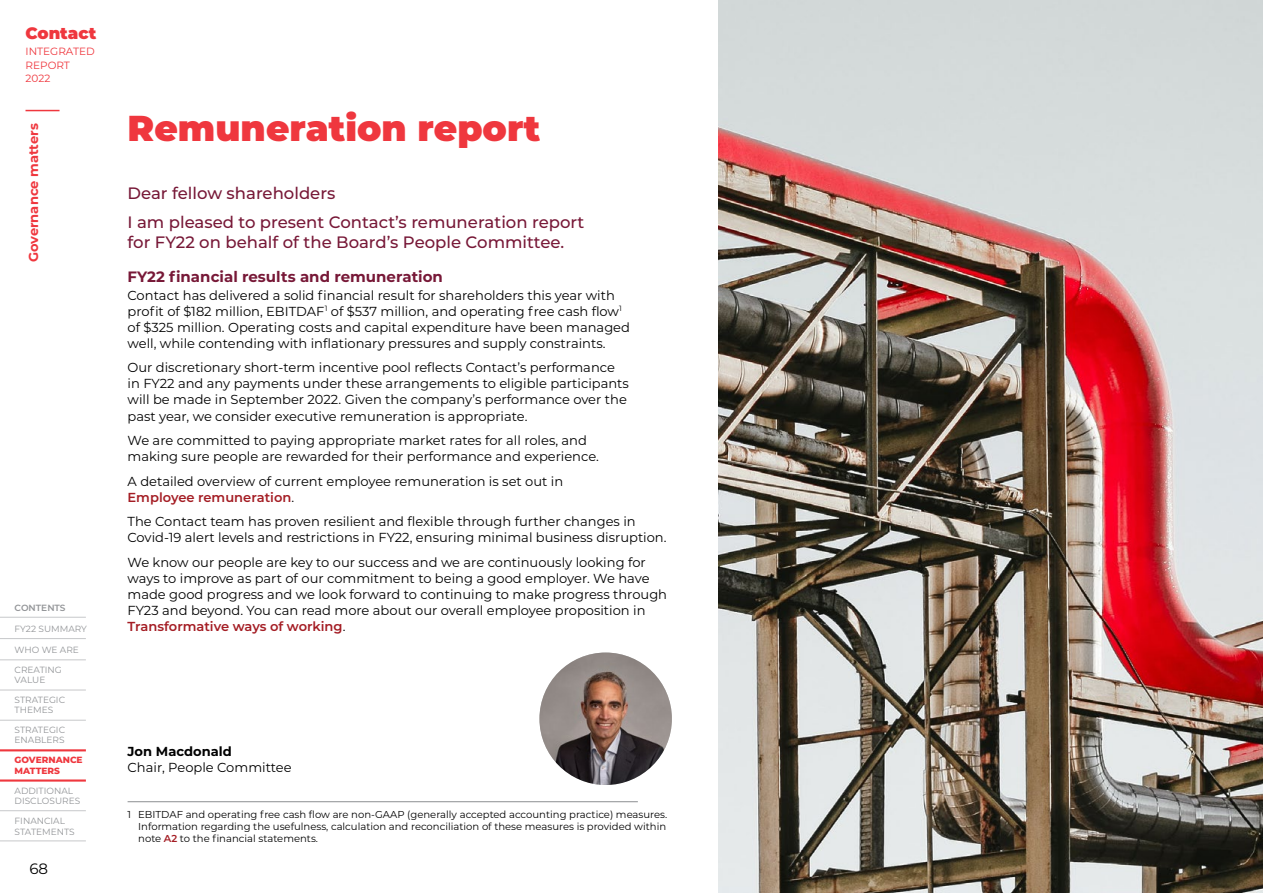
<style>
.page{position:relative;width:1263px;height:893px;background:#fff}
.page>*{position:absolute;margin:0;border:0;box-sizing:border-box;transform-origin:0 0}
.t1{font:900 36px "Montserrat";color:#ef373e}
.t2{font:500 16.5px/28.8px "Montserrat";color:#771837}
.t3{font:900 16.5px "Montserrat";color:#ef373e}
.t4{font:700 15px "Montserrat";color:#771837}
.t5{font:15px "Montserrat";color:#000}
.t6{font:13.05px/16px "Montserrat";color:#000}
.t7{font:700 13.05px "Montserrat";color:#ef373e}
.t8{font:700 13.05px "Montserrat";color:#000}
.t9{font:10.5px/13.5px "Montserrat";color:#ef373e}
.t10{font:10.05px/12px "Montserrat";color:#000;text-align:justify}
.t11{font:9px/10.5px "Montserrat";color:#939598}
.t12{font:800 9px/10.5px "Montserrat";color:#ef373e}
.t13{font:600 9px "Montserrat";color:#939598}
.s1{font-weight:600;color:#a41d24}
</style>
<div class="page">
<hr style="left:128px;top:801px;width:510px;height:1px;background:#939598">
<img style="left:539px;top:652px;width:133px;height:133px;border-radius:66px">
<img style="left:719px;top:0;width:544px;height:893px">
<hr style="left:26px;top:110px;width:34px;height:1px;background:#ef373e">
<hr style="left:0;top:617px;width:86px;height:1px;background:#c7c8ca">
<hr style="left:0;top:779px;width:86px;height:3px;background:#ef373e">
<hr style="left:0;top:810px;width:86px;height:1px;background:#c7c8ca">
<hr style="left:0;top:841px;width:86px;height:1px;background:#c7c8ca">
<hr style="left:0;top:749px;width:86px;height:2px;background:#ef373e">
<hr style="left:0;top:690px;width:86px;height:1px;background:#c7c8ca">
<hr style="left:0;top:660px;width:86px;height:1px;background:#c7c8ca">
<hr style="left:0;top:638px;width:86px;height:1px;background:#c7c8ca">
<hr style="left:0;top:720px;width:86px;height:1px;background:#c7c8ca">
<p class="t3" style="left:26px;top:21px;width:72px">Contact</p>
<p class="t9" style="left:26px;top:45px;width:71px">INTEGRATED<br>REPORT<br>2022</p>
<p class="t7" style="left:24px;top:262px;width:141px;rotate:-90deg">Governance matters</p>
<p class="t13" style="left:15px;top:601px;width:53px">CONTENTS</p>
<p class="t11" style="left:15px;top:623px;width:74px">FY22 SUMMARY</p>
<p class="t11" style="left:15px;top:644px;width:66px">WHO WE ARE</p>
<p class="t11" style="left:15px;top:664px;width:49px">CREATING<br>VALUE</p>
<p class="t11" style="left:15px;top:694px;width:52px">STRATEGIC<br>THEMES</p>
<p class="t11" style="left:15px;top:724px;width:52px">STRATEGIC<br>ENABLERS</p>
<p class="t12" style="left:15px;top:754px;width:70px">GOVERNANCE<br>MATTERS</p>
<p class="t11" style="left:15px;top:785px;width:67px">ADDITIONAL<br>DISCLOSURES</p>
<p class="t11" style="left:15px;top:815px;width:62px">FINANCIAL<br>STATEMENTS</p>
<p class="t5" style="left:29px;top:858px;width:20px">68</p>
<h1 class="t1" style="left:128px;top:101px;width:414px">Remuneration report</h1>
<p class="t2" style="left:128px;top:178px;width:458px">Dear fellow shareholders<br>I am pleased to present Contact’s remuneration report</p>
<p class="t2" style="left:128px;top:228px;width:438px">for FY22 on behalf of the Board’s People Committee.</p>
<p class="t4" style="left:128px;top:265px;width:317px">FY22 financial results and remuneration</p>
<p class="t6" style="left:128px;top:287px;width:504px">Contact has delivered a solid financial result for shareholders this year with profit of $182 million, EBITDAF<sup>1</sup> of $537 million, and operating free cash flow<sup>1 </sup>of $325 million. Operating costs and capital expenditure have been managed well, while contending with inflationary pressures and supply constraints.</p>
<p class="t6" style="left:128px;top:359px;width:503px">Our discretionary short-term incentive pool reflects Contact’s performance in FY22 and any payments under these arrangements to eligible participants will be made in September 2022. Given the company’s performance over the past year, we consider executive remuneration is appropriate.</p>
<p class="t6" style="left:128px;top:432px;width:473px">We are committed to paying appropriate market rates for all roles, and making sure people are rewarded for their performance and experience.</p>
<p class="t6" style="left:128px;top:473px;width:437px">A detailed overview of current employee remuneration is set out in<br><span class="s1">Employee remuneration</span>.</p>
<p class="t6" style="left:128px;top:513px;width:540px">The Contact team has proven resilient and flexible through further changes in<br>Covid-19 alert levels and restrictions in FY22, ensuring minimal business disruption.</p>
<p class="t6" style="left:128px;top:554px;width:541px">We know our people are key to our success and we are continuously looking for ways to improve as part of our commitment to being a good employer. We have made good progress and we look forward to continuing to make progress through FY23 and beyond. You can read more about our overall employee proposition in <span class="s1">Transformative ways of working</span>.</p>
<p class="t8" style="left:128px;top:742px;width:106px">Jon Macdonald</p>
<p class="t6" style="left:128px;top:759px;width:166px">Chair, People Committee</p>
<p class="t10" style="left:138px;top:808px;width:530px;text-indent:-11px">1 EBITDAF and operating free cash flow are non-GAAP (generally accepted accounting practice) measures.<br>Information regarding the usefulness, calculation and reconciliation of these measures is provided within note <span class="s1">A2</span> to the financial statements.</p>
</div>
